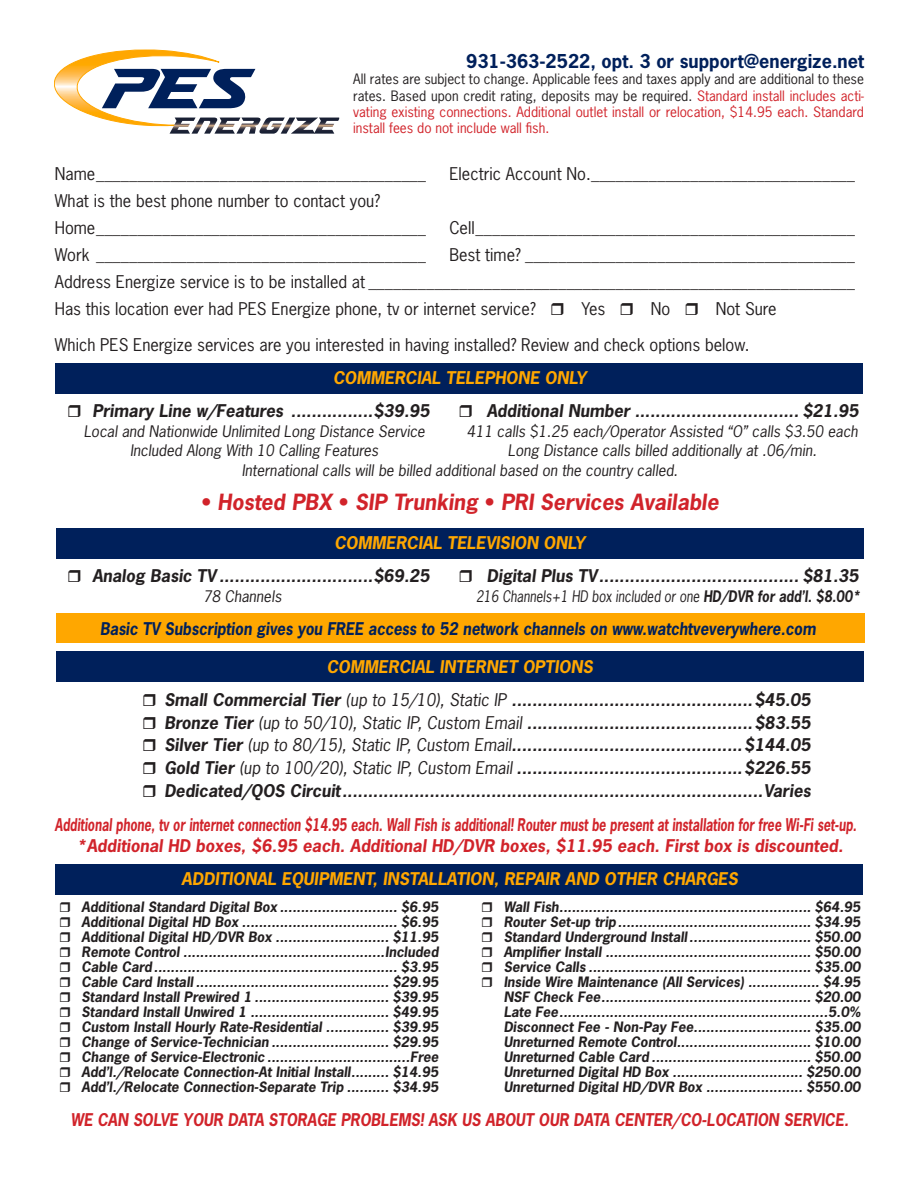
<style>
.page{position:relative;width:918px;height:1188px;background:#fff}
.page>*{position:absolute;margin:0;border:0;box-sizing:border-box;transform-origin:0 0}
.t1{font:italic 700 21px "News Gothic Std";color:#d1232a}
.t2{font:700 18px "News Gothic Std";color:#00205b}
.t3{font:italic 700 16.5px "News Gothic Std";color:#231f20}
.t4{font:16.5px "News Gothic Std";color:#231f20}
.t5{font:italic 700 16.5px "News Gothic Std";color:#ffa700}
.t6{font:italic 700 16.5px "News Gothic Std";color:#d1232a;scale:.75 1}
.t7{font:italic 700 16.5px "News Gothic Std";color:#d1232a}
.t8{font:italic 700 16.5px "News Gothic Std";color:#00205b;scale:.91 1}
.t9{font:italic 700 16.5px "News Gothic Std";color:#d1232a;scale:.91 1}
.t10{font:italic 15px "News Gothic Std";color:#231f20}
.t11{font:italic 15px "News Gothic Std";color:#231f20;scale:.87 1}
.t12{font:italic 700 13.5px/15px "News Gothic Std";color:#231f20}
.t13{font:13.5px/16.2px "News Gothic Std";color:#d1232a;text-align:justify}
.s1{color:#231f20}
.s2{font-weight:400;font-style:normal}
.s3{font-weight:700}
.s4{font-weight:400}
</style>
<div class="page">
<div style="left:56px;top:864px;width:807px;height:30px;background:#00205b"></div>
<div style="left:56px;top:651px;width:808px;height:30px;background:#00205b"></div>
<div style="left:56px;top:529px;width:808px;height:30px;background:#00205b"></div>
<div style="left:56px;top:363px;width:807px;height:31px;background:#00205b"></div>
<svg style="left:54px;top:50px;width:285px;height:84px"></svg>
<div style="left:56px;top:613px;width:809px;height:30px;background:#ffa700"></div>
<p class="t2" style="left:466px;top:49px;width:399px">931-363-2522, opt. 3 or support@energize.net</p>
<p class="t13" style="left:353px;top:71px;width:512px"><span class="s1">All rates are subject to change. Applicable fees and taxes apply and are additional to these rates. Based upon credit rating, deposits may be required.</span> Standard install includes acti&shy;vating existing connections. Additional outlet install or relocation, $14.95 each. Standard install fees do not include wall fish.</p>
<p class="t4" style="left:55px;top:163px;width:373px">Name________________________________________</p>
<p class="t4" style="left:449px;top:163px;width:407px">Electric Account No.________________________________</p>
<p class="t4" style="left:55px;top:190px;width:327px">What is the best phone number to contact you?</p>
<p class="t4" style="left:55px;top:217px;width:373px">Home________________________________________</p>
<p class="t4" style="left:449px;top:217px;width:407px">Cell______________________________________________</p>
<p class="t4" style="left:55px;top:244px;width:373px">Work ________________________________________</p>
<p class="t4" style="left:449px;top:244px;width:407px">Best time? ________________________________________</p>
<p class="t4" style="left:55px;top:271px;width:802px">Address Energize service is to be installed at ___________________________________________________________</p>
<p class="t4" style="left:55px;top:298px;width:483px">Has this location ever had PES Energize phone, tv or internet service?</p>
<p class="t4" style="left:581px;top:298px;width:26px">Yes</p>
<p class="t4" style="left:651px;top:298px;width:21px">No</p>
<p class="t4" style="left:716px;top:298px;width:62px">Not Sure</p>
<p class="t4" style="left:55px;top:334px;width:696px">Which PES Energize services are you interested in having installed? Review and check options below.</p>
<p class="t5" style="left:333px;top:367px;width:255px">COMMERCIAL TELEPHONE ONLY</p>
<p class="t3" style="left:92px;top:400px;width:339px">Primary Line w/Features ................$39.95</p>
<p class="t3" style="left:487px;top:400px;width:374px">Additional Number ................................ $21.95</p>
<p class="t10" style="left:84px;top:421px;width:343px">Local and Nationwide Unlimited Long Distance Service</p>
<p class="t10" style="left:467px;top:421px;width:393px">411 calls $1.25 each/Operator Assisted “O” calls $3.50 each</p>
<p class="t10" style="left:130px;top:441px;width:250px">Included Along With 10 Calling Features</p>
<p class="t10" style="left:508px;top:441px;width:311px">Long Distance calls billed additionally at .06/min.</p>
<p class="t10" style="left:242px;top:460px;width:438px">International calls will be billed additional based on the country called.</p>
<p class="t1" style="left:201px;top:488px;width:519px"><span class="s2">•</span> Hosted PBX <span class="s2">•</span> SIP Trunking <span class="s2">•</span> PRI Services Available</p>
<p class="t5" style="left:334px;top:532px;width:252px">COMMERCIAL TELEVISION ONLY</p>
<p class="t3" style="left:92px;top:565px;width:339px">Analog Basic TV ..............................$69.25</p>
<p class="t3" style="left:487px;top:565px;width:374px">Digital Plus TV....................................... $81.35</p>
<p class="t10" style="left:203px;top:586px;width:80px">78 Channels</p>
<p class="t11" style="left:476px;top:586px;width:443px">216 Channels+1 HD box included or one <span class="s3">HD/DVR for add’l. $8.00*</span></p>
<p class="t8" style="left:100px;top:618px;width:788px">Basic TV Subscription gives you FREE access to 52 network channels on www.watchtveverywhere.com</p>
<p class="t5" style="left:327px;top:656px;width:267px">COMMERCIAL INTERNET OPTIONS</p>
<p class="t3" style="left:164px;top:689px;width:648px">Small Commercial Tier <span class="s4">(up to 15/10), Static IP</span> ...............................................$45.05</p>
<p class="t3" style="left:164px;top:712px;width:648px">Bronze Tier <span class="s4">(up to 50/10), Static IP, Custom Email</span> ............................................$83.55</p>
<p class="t3" style="left:164px;top:734px;width:648px">Silver Tier <span class="s4">(up to 80/15), Static IP, Custom Email</span>.............................................$144.05</p>
<p class="t3" style="left:164px;top:757px;width:648px">Gold Tier <span class="s4">(up to 100/20), Static IP, Custom Email</span> ............................................$226.55</p>
<p class="t3" style="left:164px;top:780px;width:648px">Dedicated/QOS Circuit..................................................................................Varies</p>
<p class="t6" style="left:55px;top:814px;width:1071px">Additional phone, tv or internet connection $14.95 each. Wall Fish is additional! Router must be present at installation for free Wi-Fi set-up.</p>
<p class="t7" style="left:76px;top:835px;width:768px">*Additional HD boxes, $6.95 each. Additional HD/DVR boxes, $11.95 each. First box is discounted.</p>
<p class="t5" style="left:182px;top:867px;width:558px">ADDITIONAL EQUIPMENT, INSTALLATION, REPAIR AND OTHER CHARGES</p>
<p class="t12" style="left:82px;top:900px;width:358px">Additional Standard Digital Box ............................ $6.95<br>Additional Digital HD Box ..................................... $6.95</p>
<p class="t12" style="left:82px;top:930px;width:359px">Additional Digital HD/DVR Box ........................... $11.95</p>
<p class="t12" style="left:82px;top:945px;width:359px">Remote Control ................................................Included</p>
<p class="t12" style="left:82px;top:960px;width:359px">Cable Card.......................................................... $3.95</p>
<p class="t12" style="left:82px;top:975px;width:359px">Cable Card Install .............................................. $29.95</p>
<p class="t12" style="left:82px;top:990px;width:359px">Standard Install Prewired 1 ................................ $39.95</p>
<p class="t12" style="left:82px;top:1005px;width:359px">Standard Install Unwired 1 ................................. $49.95</p>
<p class="t12" style="left:82px;top:1020px;width:359px">Custom Install Hourly Rate-Residential ............... $39.95</p>
<p class="t12" style="left:82px;top:1035px;width:359px">Change of Service-Technician ............................ $29.95</p>
<p class="t12" style="left:82px;top:1050px;width:359px">Change of Service-Electronic ..................................Free<br>Add’l./Relocate Connection-At Initial Install......... $14.95</p>
<p class="t12" style="left:82px;top:1080px;width:359px">Add’l./Relocate Connection-Separate Trip .......... $34.95</p>
<p class="t12" style="left:504px;top:900px;width:359px">Wall Fish............................................................ $64.95</p>
<p class="t12" style="left:504px;top:915px;width:359px">Router Set-up trip.............................................. $34.95</p>
<p class="t12" style="left:504px;top:930px;width:359px">Standard Underground Install............................. $50.00</p>
<p class="t12" style="left:504px;top:945px;width:359px">Amplifier Install ................................................. $50.00</p>
<p class="t12" style="left:504px;top:960px;width:359px">Service Calls ..................................................... $35.00</p>
<p class="t12" style="left:504px;top:975px;width:359px">Inside Wire Maintenance (All Services) ................. $4.95</p>
<p class="t12" style="left:504px;top:990px;width:359px">NSF Check Fee.................................................. $20.00</p>
<p class="t12" style="left:504px;top:1005px;width:359px">Late Fee................................................................5.0%</p>
<p class="t12" style="left:504px;top:1020px;width:359px">Disconnect Fee - Non-Pay Fee............................ $35.00</p>
<p class="t12" style="left:504px;top:1035px;width:359px">Unreturned Remote Control................................ $10.00</p>
<p class="t12" style="left:504px;top:1050px;width:359px">Unreturned Cable Card ...................................... $50.00</p>
<p class="t12" style="left:504px;top:1065px;width:359px">Unreturned Digital HD Box ............................... $250.00<br>Unreturned Digital HD/DVR Box ....................... $550.00</p>
<p class="t9" style="left:71px;top:1109px;width:856px">WE CAN SOLVE YOUR DATA STORAGE PROBLEMS! ASK US ABOUT OUR DATA CENTER/CO-LOCATION SERVICE.</p>
</div>
